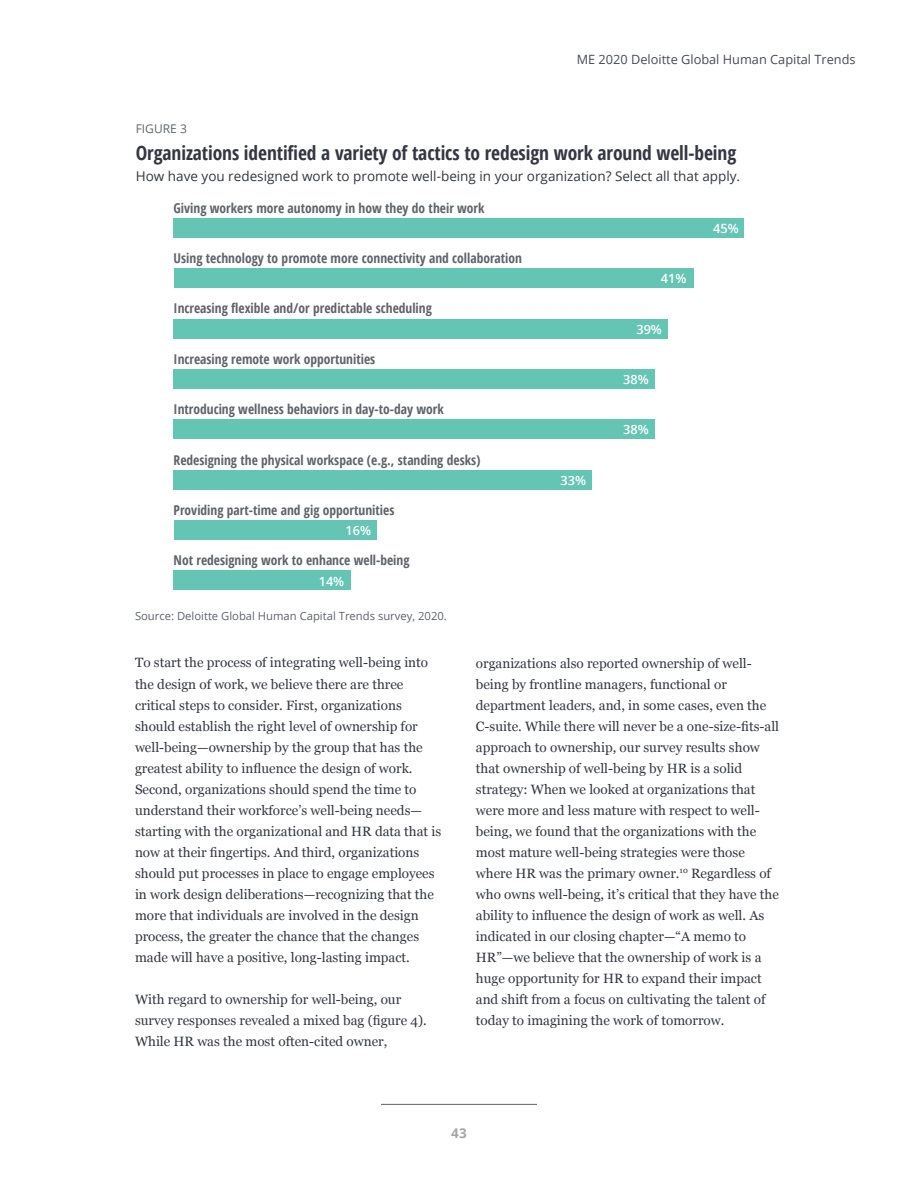
<style>
.page{position:relative;width:918px;height:1188px;background:#fff}
.page>*{position:absolute;margin:0;border:0;box-sizing:border-box;transform-origin:0 0}
.t1{font:700 19.5px "Open Sans Condensed";letter-spacing:-.005em;color:#343741}
.t2{font:13.5px/21px "Georgia";color:#343741}
.t3{font:700 13.5px "Open Sans Condensed";color:#5f636a}
.t4{font:13.5px "Open Sans";color:#343741}
.t5{font:700 13.5px "Open Sans";color:#a3a7a9}
.t6{font:12.75px "Open Sans";color:#474c55}
.t7{font:600 12.75px "Open Sans";color:#fff}
.t8{font:12px "Open Sans";color:#5f636a}
.t9{font:11.25px "Open Sans";color:#5f636a}
</style>
<div class="page">
<hr style="left:381px;top:1104px;width:156px;height:1px;background:#5f636a">
<div style="left:174px;top:218px;width:570px;height:19px;background:#65c5b4"></div>
<div style="left:174px;top:269px;width:519px;height:19px;background:#65c5b4"></div>
<div style="left:174px;top:319px;width:494px;height:19px;background:#65c5b4"></div>
<div style="left:174px;top:369px;width:481px;height:20px;background:#65c5b4"></div>
<div style="left:174px;top:420px;width:481px;height:19px;background:#65c5b4"></div>
<div style="left:174px;top:470px;width:418px;height:19px;background:#65c5b4"></div>
<div style="left:174px;top:520px;width:202px;height:20px;background:#65c5b4"></div>
<div style="left:174px;top:571px;width:177px;height:19px;background:#65c5b4"></div>
<p class="t6" style="left:577px;top:50px;width:280px">ME 2020 Deloitte Global Human Capital Trends</p>
<p class="t8" style="left:136px;top:120px;width:53px">FIGURE 3</p>
<h1 class="t1" style="left:136px;top:139px;width:602px">Organizations identified a variety of tactics to redesign work around well-being</h1>
<p class="t4" style="left:136px;top:166px;width:606px">How have you redesigned work to promote well-being in your organization? Select all that apply.</p>
<p class="t3" style="left:174px;top:198px;width:312px">Giving workers more autonomy in how they do their work</p>
<p class="t3" style="left:174px;top:249px;width:350px">Using technology to promote more connectivity and collaboration</p>
<p class="t3" style="left:174px;top:299px;width:260px">Increasing flexible and/or predictable scheduling</p>
<p class="t3" style="left:174px;top:350px;width:203px">Increasing remote work opportunities</p>
<p class="t3" style="left:174px;top:400px;width:272px">Introducing wellness behaviors in day-to-day work</p>
<p class="t3" style="left:174px;top:450px;width:308px">Redesigning the physical workspace (e.g., standing desks)</p>
<p class="t3" style="left:174px;top:501px;width:222px">Providing part-time and gig opportunities</p>
<p class="t3" style="left:174px;top:551px;width:237px">Not redesigning work to enhance well-being</p>
<p class="t7" style="left:713px;top:220px;width:27px">45%</p>
<p class="t7" style="left:661px;top:270px;width:27px">41%</p>
<p class="t7" style="left:636px;top:320px;width:27px">39%</p>
<p class="t7" style="left:623px;top:371px;width:27px">38%</p>
<p class="t7" style="left:623px;top:421px;width:27px">38%</p>
<p class="t7" style="left:561px;top:471px;width:27px">33%</p>
<p class="t7" style="left:346px;top:522px;width:27px">16%</p>
<p class="t7" style="left:319px;top:572px;width:27px">14%</p>
<p class="t9" style="left:135px;top:608px;width:313px">Source: Deloitte Global Human Capital Trends survey, 2020.</p>
<p class="t2" style="left:135px;top:652px;width:308px">To start the process of integrating well-being into the design of work, we believe there are three critical steps to consider. First, organizations should establish the right level of ownership for well-being—ownership by the group that has the greatest ability to influence the design of work.<br>Second, organizations should spend the time to understand their workforce’s well-being needs— starting with the organizational and HR data that is now at their fingertips. And third, organizations should put processes in place to engage employees in work design deliberations—recognizing that the more that individuals are involved in the design process, the greater the chance that the changes made will have a positive, long-lasting impact.</p>
<p class="t2" style="left:135px;top:988px;width:293px">With regard to ownership for well-being, our survey responses revealed a mixed bag (figure 4).<br>While HR was the most often-cited owner,</p>
<p class="t2" style="left:476px;top:652px;width:305px">organizations also reported ownership of well&shy;being by frontline managers, functional or department leaders, and, in some cases, even the C-suite. While there will never be a one-size-fits-all approach to ownership, our survey results show that ownership of well-being by HR is a solid strategy: When we looked at organizations that were more and less mature with respect to well&shy;being, we found that the organizations with the most mature well-being strategies were those where HR was the primary owner.<sup>10</sup> Regardless of who owns well-being, it’s critical that they have the ability to influence the design of work as well. As indicated in our closing chapter—“A memo to HR”—we believe that the ownership of work is a huge opportunity for HR to expand their impact and shift from a focus on cultivating the talent of today to imagining the work of tomorrow.</p>
<p class="t5" style="left:451px;top:1123px;width:17px">43</p>
</div>
